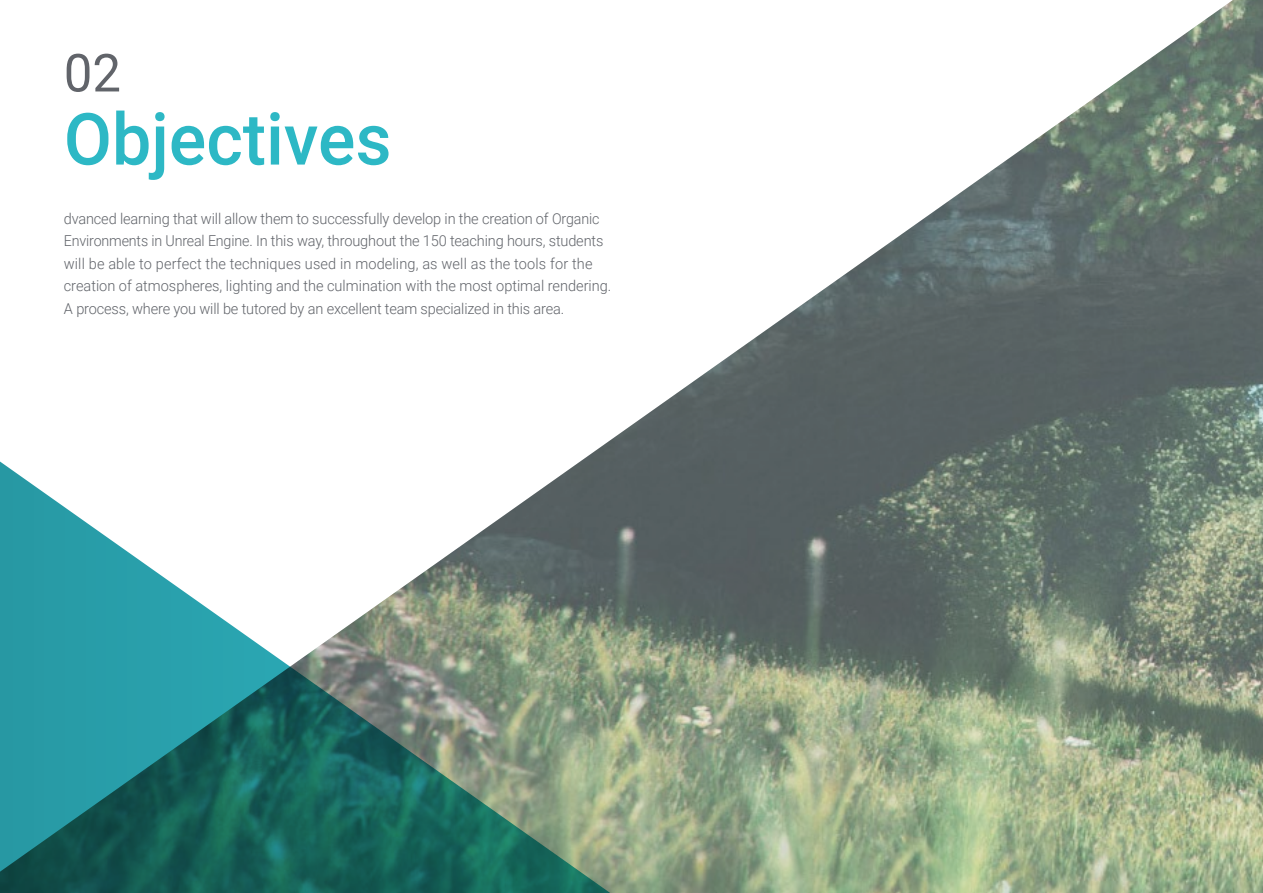
<style>
.page{position:relative;width:1263px;height:893px;background:#fff}
.page>*{position:absolute;margin:0;border:0;box-sizing:border-box;transform-origin:0 0}
.t1{font:500 72px "Roboto";color:#2db8c5}
.t2{font:52.5px "Roboto";color:#61646a}
.t3{font:300 15px/22.5px "Roboto";letter-spacing:-.01em;color:#61646a}
</style>
<div class="page">
<img style="left:602px;top:0;width:661px;height:893px">
<svg style="left:0;top:446px;width:640px;height:447px"></svg>
<h2 class="t2" style="left:64px;top:36px;width:59px">02</h2>
<h1 class="t1" style="left:64px;top:89px;width:329px">Objectives</h1>
<p class="t3" style="left:64px;top:207px;width:549px">dvanced learning that will allow them to successfully develop in the creation of Organic Environments in Unreal Engine. In this way, throughout the 150 teaching hours, students will be able to perfect the techniques used in modeling, as well as the tools for the creation of atmospheres, lighting and the culmination with the most optimal rendering.<br>A process, where you will be tutored by an excellent team specialized in this area.</p>
</div>
